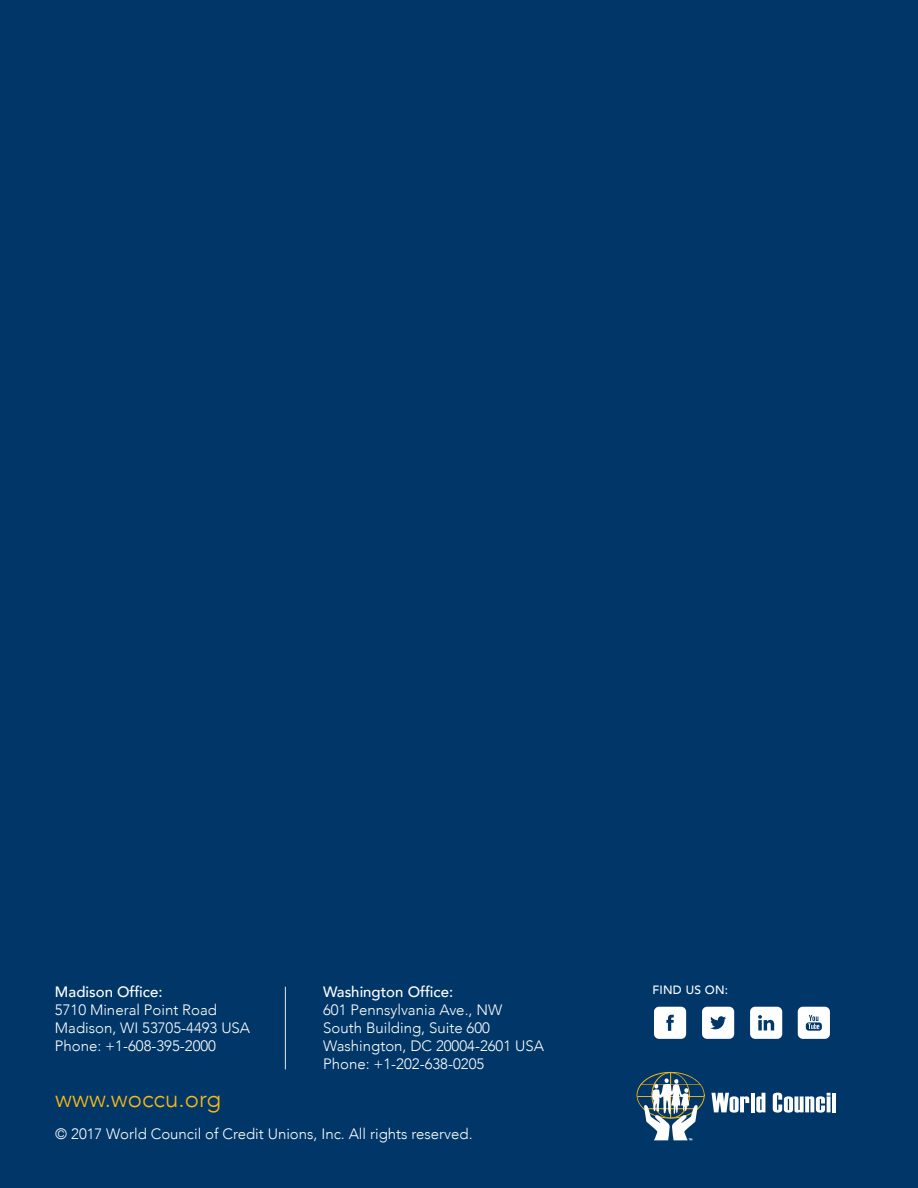
<style>
.page{position:relative;width:918px;height:1188px;background:#003768}
.page>*{position:absolute;margin:0;border:0;box-sizing:border-box;transform-origin:0 0}
.t1{font:300 24px "Avenir";color:#fdb913}
.t2{font:300 15px/18px "Avenir";color:#fff}
.t3{font:500 15px "Avenir";color:#fff}
.t4{font:500 12px "Avenir";letter-spacing:.02em;color:#fff}
</style>
<div class="page">
<svg style="left:712px;top:1093px;width:37px;height:20px"></svg>
<hr style="left:751px;top:1093px;width:4px;height:19px;background:#fff">
<svg style="left:756px;top:1093px;width:9px;height:20px"></svg>
<svg style="left:773px;top:1093px;width:58px;height:20px"></svg>
<hr style="left:832px;top:1093px;width:4px;height:19px;background:#fff">
<svg style="left:637px;top:1072px;width:68px;height:68px"></svg>
<hr style="left:285px;top:987px;width:1px;height:82px;background:#e6e7e8">
<svg style="left:654px;top:1007px;width:32px;height:32px"></svg>
<svg style="left:702px;top:1007px;width:32px;height:32px"></svg>
<svg style="left:750px;top:1007px;width:32px;height:32px"></svg>
<svg style="left:798px;top:1007px;width:32px;height:32px"></svg>
<p class="t3" style="left:55px;top:979px;width:109px">Madison Office:</p>
<p class="t2" style="left:55px;top:1001px;width:197px">5710 Mineral Point Road<br>Madison, WI 53705-4493 USA<br>Phone: +1-608-395-2000</p>
<p class="t3" style="left:323px;top:979px;width:132px">Washington Office:</p>
<p class="t2" style="left:323px;top:1001px;width:222px">601 Pennsylvania Ave., NW<br>South Building, Suite 600<br>Washington, DC 20004-2601 USA<br>Phone: +1-202-638-0205</p>
<h1 class="t1" style="left:55px;top:1085px;width:167px">www.woccu.org</h1>
<p class="t2" style="left:55px;top:1125px;width:419px">© 2017 World Council of Credit Unions, Inc. All rights reserved.</p>
<p class="t4" style="left:652px;top:980px;width:77px">Find us on:</p>
</div>
